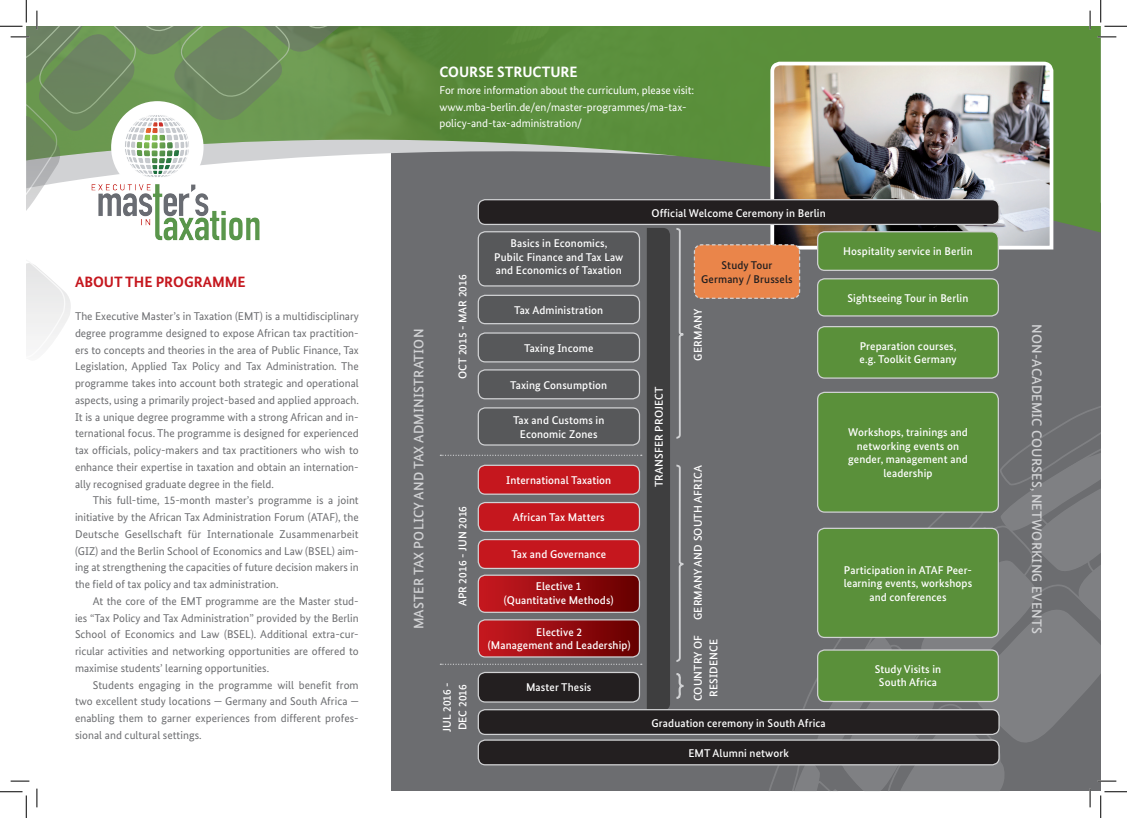
<style>
.page{position:relative;width:1127px;height:818px;background:#fff}
.page>*{position:absolute;margin:0;border:0;box-sizing:border-box;transform-origin:0 0}
.t1{font:700 15px "Bundes Sans";color:#c5171e}
.t2{font:700 15px "Bundes Sans";color:#fff}
.t3{font:500 13.75px "Bundes Sans";letter-spacing:.01em;color:#d1d2d4}
.t4{font:11.25px/16.8px "Bundes Sans";color:#6c6d70;text-align:justify}
.t5{font:500 11.25px/13.5px "Bundes Sans";letter-spacing:.01em;color:#fff;text-align:center}
.t6{font:11.25px/16.8px "Bundes Sans";color:#fff}
.t7{font:500 11.25px/13.5px "Bundes Sans";letter-spacing:.01em;color:#231f20;text-align:center}
</style>
<div class="page">
<div style="left:391px;top:26px;width:708px;height:765px;background:#6c6d70"></div>
<div style="left:966px;top:26px;width:134px;height:206px;background:#5a903a"></div>
<img style="left:378px;top:26px;width:588px;height:197px">
<img style="left:768px;top:60px;width:286px;height:191px">
<svg style="left:26px;top:263px;width:45px;height:77px"></svg>
<img style="left:155px;top:226px;width:105px;height:15px">
<div style="left:478px;top:710px;width:520px;height:24px;background:#231f20;border-radius:7px"></div>
<div style="left:477px;top:709px;width:522px;height:26px;border:1px solid #d1d2d4;border-radius:7px"></div>
<svg style="left:440px;top:228px;width:245px;height:482px"></svg>
<div style="left:817px;top:232px;width:181px;height:38px;background:#5a903a;border-radius:7px"></div>
<div style="left:816px;top:231px;width:182px;height:40px;border:1px solid #d1d2d4;border-radius:7px"></div>
<div style="left:817px;top:279px;width:181px;height:37px;background:#5a903a;border-radius:7px"></div>
<div style="left:816px;top:278px;width:182px;height:39px;border:1px solid #d1d2d4;border-radius:7px"></div>
<div style="left:817px;top:327px;width:181px;height:51px;background:#5a903a;border-radius:7px"></div>
<div style="left:816px;top:326px;width:182px;height:53px;border:1px solid #d1d2d4;border-radius:7px"></div>
<div style="left:817px;top:392px;width:181px;height:120px;background:#5a903a;border-radius:7px"></div>
<svg style="left:693px;top:244px;width:107px;height:55px;background:#e48750"></svg>
<div style="left:478px;top:740px;width:520px;height:25px;background:#231f20;border-radius:7px"></div>
<div style="left:477px;top:739px;width:522px;height:26px;border:1px solid #d1d2d4;border-radius:7px"></div>
<div style="left:478px;top:200px;width:520px;height:24px;background:#231f20;border-radius:7px"></div>
<div style="left:477px;top:199px;width:522px;height:26px;border:1px solid #d1d2d4;border-radius:7px"></div>
<svg style="left:1097px;top:36px;width:18px;height:2px"></svg>
<svg style="left:11px;top:780px;width:18px;height:2px"></svg>
<svg style="left:36px;top:788px;width:2px;height:19px"></svg>
<svg style="left:1088px;top:11px;width:2px;height:18px"></svg>
<svg style="left:0;top:0;width:378px;height:226px"></svg>
<svg style="left:0;top:791px;width:27px;height:27px"></svg>
<svg style="left:1100px;top:0;width:26px;height:27px"></svg>
<svg style="left:752px;top:404px;width:374px;height:414px"></svg>
<h1 class="t1" style="left:75px;top:272px;width:172px">ABOUT THE PROGRAMME</h1>
<p class="t4" style="left:75px;top:308px;width:285px">The Executive Master’s in Taxation (EMT) is a multidisciplinary degree programme designed to expose African tax practition&shy;ers to concepts and theories in the area of Public Finance, Tax Legislation, Applied Tax Policy and Tax Administration. The programme takes into account both strategic and operational aspects, using a primarily project-based and applied approach.<br>It is a unique degree programme with a strong African and in&shy;ternational focus. The programme is designed for experienced tax officials, policy-makers and tax practitioners who wish to enhance their expertise in taxation and obtain an internation&shy;ally recognised graduate degree in the field.</p>
<p class="t4" style="left:75px;top:492px;width:285px;text-indent:18px">This full-time, 15-month master’s programme is a joint initiative by the African Tax Administration Forum (ATAF), the Deutsche Gesellschaft für Internationale Zusammenarbeit (GIZ) and the Berlin School of Economics and Law (BSEL) aim&shy;ing at strengthening the capacities of future decision makers in the field of tax policy and tax administration.</p>
<p class="t4" style="left:75px;top:592px;width:285px;text-indent:18px">At the core of the EMT programme are the Master stud&shy;ies “Tax Policy and Tax Administration” provided by the Berlin School of Economics and Law (BSEL). Additional extra-cur&shy;ricular activities and networking opportunities are offered to maximise students’ learning opportunities.</p>
<p class="t4" style="left:75px;top:676px;width:285px;text-indent:18px">Students engaging in the programme will benefit from two excellent study locations — Germany and South Africa — enabling them to garner experiences from different profes&shy;sional and cultural settings.</p>
<h1 class="t2" style="left:439px;top:63px;width:140px">COURSE STRUCTURE</h1>
<p class="t6" style="left:439px;top:82px;width:256px">For more information about the curriculum, please visit: www.mba-berlin.de/en/master-programmes/ma-tax&shy;policy-and-tax-administration/</p>
<p class="t5" style="left:651px;top:206px;width:176px">Official Welcome Ceremony in Berlin</p>
<p class="t5" style="left:494px;top:236px;width:131px">Basics in Economics,<br>Pubilc Finance and Tax Law and Economics of Taxation</p>
<p class="t5" style="left:514px;top:303px;width:91px">Tax Administration</p>
<p class="t5" style="left:524px;top:341px;width:71px">Taxing Income</p>
<p class="t5" style="left:510px;top:378px;width:99px">Taxing Consumption</p>
<p class="t5" style="left:513px;top:413px;width:93px">Tax and Customs in<br>Economic Zones</p>
<p class="t5" style="left:843px;top:245px;width:131px">Hospitality service in Berlin</p>
<p class="t7" style="left:701px;top:258px;width:93px">Study Tour<br>Germany / Brussels</p>
<p class="t5" style="left:455px;top:379px;width:106px;rotate:-90deg">OCT 2015 - MAR 2016</p>
<p class="t5" style="left:847px;top:291px;width:122px">Sightseeing Tour in Berlin</p>
<p class="t5" style="left:859px;top:339px;width:98px;text-align:left">Preparation courses, e.g. Toolkit Germany</p>
<p class="t5" style="left:691px;top:361px;width:53px;rotate:-90deg">GERMANY</p>
<p class="t3" style="left:410px;top:629px;width:302px;rotate:-90deg">MASTER TAX POLICY AND TAX ADMINISTRATION</p>
<p class="t3" style="left:1044px;top:324px;width:311px;rotate:90deg">NON-ACADEMIC COURSES, NETWORKING EVENTS</p>
<p class="t5" style="left:652px;top:487px;width:102px;rotate:-90deg">TRANSFER PROJECT</p>
<p class="t5" style="left:847px;top:426px;width:121px">Workshops, trainings and networking events on gender, management and leadership</p>
<p class="t5" style="left:691px;top:620px;width:156px;rotate:-90deg">GERMANY AND SOUTH AFRICA</p>
<p class="t5" style="left:689px;top:701px;width:68px;line-height:15.6px;rotate:-90deg">COUNTRY OF<br>RESIDENCE</p>
<p class="t5" style="left:506px;top:473px;width:107px">International Taxation</p>
<p class="t5" style="left:512px;top:510px;width:93px">African Tax Matters</p>
<p class="t5" style="left:511px;top:548px;width:96px">Tax and Governance</p>
<p class="t5" style="left:455px;top:606px;width:102px;rotate:-90deg">APR 2016 - JUN 2016</p>
<p class="t5" style="left:843px;top:563px;width:130px">Participation in ATAF Peer&shy;learning events, workshops and conferences</p>
<p class="t5" style="left:503px;top:579px;width:111px">Elective 1 (Quantitative Methods)</p>
<p class="t5" style="left:487px;top:625px;width:144px">Elective 2<br>(Management and Leadership)</p>
<p class="t5" style="left:874px;top:662px;width:68px">Study Visits in<br>South Africa</p>
<p class="t5" style="left:439px;top:732px;width:51px;line-height:15.6px;text-align:left;rotate:-90deg">JUL 2016 -<br>DEC 2016</p>
<p class="t5" style="left:526px;top:680px;width:67px">Master Thesis</p>
<p class="t5" style="left:651px;top:716px;width:176px">Graduation ceremony in South Africa</p>
<p class="t5" style="left:688px;top:746px;width:102px">EMT Alumni network</p>
</div>
